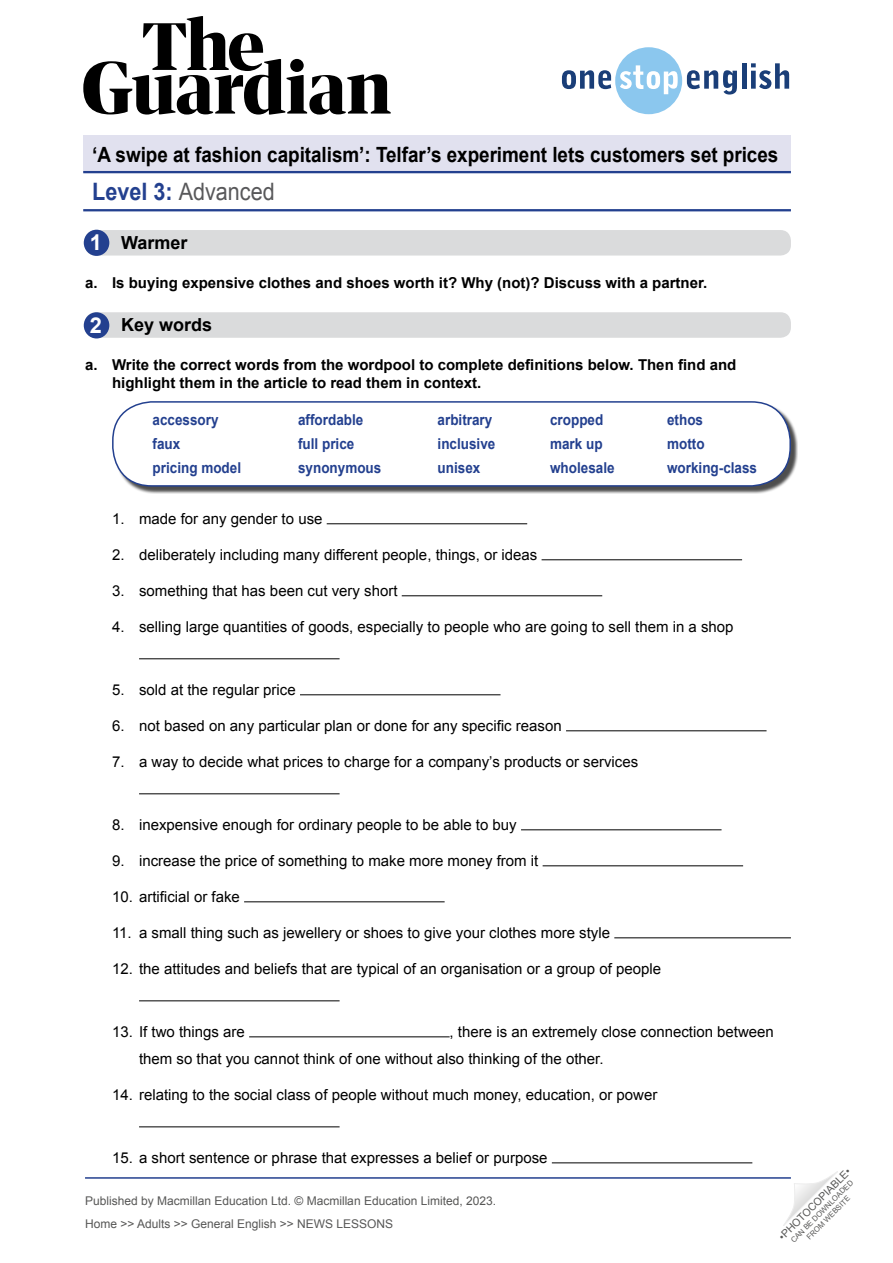
<style>
.page{position:relative;width:893px;height:1263px;background:#fff}
.page>*{position:absolute;margin:0;border:0;box-sizing:border-box;transform-origin:0 0}
.t1{font:24px "Arial";color:#58585a;scale:.9 1}
.WS__Exercise_title{font:700 21.9px "Arial";color:#fff}
.t2{font:700 21px "Arial";color:#000;scale:.9 1}
.WS__Exercise_title-2{font:700 18px "Arial";color:#000}
.t3{font:15px/27px "Arial";color:#000}
.t4{font:700 15px/18px "Arial";color:#000}
.TN__Body_text{font:700 15px "Arial";color:#23408f;scale:.9 1}
.t5{font:12px/23px "Arial";color:#575756}
.t6{font:10.5px "Arial";color:#575756}
.t7{font:7.5px/9px "Arial";color:#575756;text-align:center}
.s1{font-weight:700;color:#23408f}
</style>
<div class="page">
<svg style="left:783px;top:1171px;width:55px;height:55px"></svg>
<svg style="left:83px;top:16px;width:308px;height:99px"></svg>
<svg style="left:562px;top:47px;width:175px;height:67px"></svg>
<hr style="left:742px;top:63px;width:4px;height:26px;background:#1a3e78">
<svg style="left:751px;top:63px;width:38px;height:26px"></svg>
<hr style="left:85px;top:1177px;width:706px;height:2px;background:#23408f">
<div style="left:83px;top:136px;width:708px;height:37px;background:#e1e1ef"></div>
<hr style="left:83px;top:171px;width:708px;height:2px;background:#23408f">
<hr style="left:83px;top:209px;width:708px;height:2px;background:#23408f">
<div style="left:85px;top:230px;width:706px;height:26px;background:#dadbdc;border-radius:10px"></div>
<div style="left:84px;top:230px;width:25px;height:26px;background:#23408f;border-radius:50%"></div>
<div style="left:85px;top:312px;width:706px;height:26px;background:#dadbdc;border-radius:10px"></div>
<div style="left:84px;top:312px;width:25px;height:26px;background:#23408f;border-radius:50%"></div>
<div style="left:114px;top:403px;width:684px;height:91px;background:#000;opacity:.7"></div>
<div style="left:113px;top:402px;width:677px;height:84px;background:#fff;border-radius:39px"></div>
<div style="left:112px;top:401px;width:679px;height:86px;border:2px solid #23408f;border-radius:39px"></div>
<hr style="left:327px;top:523px;width:200px;height:1px;background:#000">
<hr style="left:542px;top:559px;width:200px;height:1px;background:#000">
<hr style="left:402px;top:595px;width:200px;height:1px;background:#000">
<hr style="left:139px;top:658px;width:201px;height:1px;background:#000">
<hr style="left:300px;top:694px;width:200px;height:1px;background:#000">
<hr style="left:566px;top:730px;width:200px;height:1px;background:#000">
<hr style="left:139px;top:793px;width:201px;height:1px;background:#000">
<hr style="left:521px;top:829px;width:200px;height:1px;background:#000">
<hr style="left:543px;top:865px;width:200px;height:1px;background:#000">
<hr style="left:244px;top:901px;width:201px;height:1px;background:#000">
<hr style="left:614px;top:937px;width:177px;height:1px;background:#000">
<hr style="left:139px;top:1000px;width:201px;height:1px;background:#000">
<hr style="left:249px;top:1036px;width:201px;height:1px;background:#000">
<hr style="left:139px;top:1126px;width:201px;height:1px;background:#000">
<hr style="left:552px;top:1162px;width:200px;height:1px;background:#000">
<h3 class="t2" style="left:92px;top:141px;width:764px">‘A swipe at fashion capitalism’: Telfar’s experiment lets customers set prices</h3>
<h1 class="t1" style="left:92px;top:176px;width:204px"><span class="s1">Level 3:</span> Advanced</h1>
<p class="WS__Exercise_title" style="left:90px;top:228px;width:14px">1</p>
<p class="WS__Exercise_title-2" style="left:121px;top:231px;width:68px">Warmer</p>
<p class="t4" style="left:85px;top:274px;width:624px">a. Is buying expensive clothes and shoes worth it? Why (not)? Discuss with a partner.</p>
<p class="WS__Exercise_title-2" style="left:121px;top:312px;width:93px">Key words</p>
<p class="t4" style="left:112px;top:356px;width:626px;text-indent:-27px">a. Write the correct words from the wordpool to complete definitions below. Then find and highlight them in the article to read them in context.</p>
<p class="TN__Body_text" style="left:153px;top:410px;width:75px">accessory</p>
<p class="TN__Body_text" style="left:298px;top:410px;width:74px">affordable</p>
<p class="TN__Body_text" style="left:438px;top:410px;width:62px">arbitrary</p>
<p class="TN__Body_text" style="left:550px;top:410px;width:61px">cropped</p>
<p class="TN__Body_text" style="left:667px;top:410px;width:42px">ethos</p>
<p class="TN__Body_text" style="left:153px;top:434px;width:32px">faux</p>
<p class="TN__Body_text" style="left:298px;top:434px;width:64px">full price</p>
<p class="TN__Body_text" style="left:438px;top:434px;width:66px">inclusive</p>
<p class="TN__Body_text" style="left:550px;top:434px;width:60px">mark up</p>
<p class="TN__Body_text" style="left:667px;top:434px;width:43px">motto</p>
<p class="TN__Body_text" style="left:153px;top:458px;width:100px">pricing model</p>
<p class="TN__Body_text" style="left:298px;top:458px;width:94px">synonymous</p>
<p class="TN__Body_text" style="left:438px;top:458px;width:49px">unisex</p>
<p class="TN__Body_text" style="left:550px;top:458px;width:73px">wholesale</p>
<p class="TN__Body_text" style="left:667px;top:458px;width:102px">working-class</p>
<p class="t3" style="left:112px;top:505px;width:212px">1. made for any gender to use</p>
<p class="t3" style="left:112px;top:541px;width:427px">2. deliberately including many different people, things, or ideas</p>
<p class="t3" style="left:112px;top:577px;width:287px">3. something that has been cut very short</p>
<p class="t3" style="left:112px;top:613px;width:623px">4. selling large quantities of goods, especially to people who are going to sell them in a shop</p>
<p class="WS__Exercise_title" style="left:90px;top:311px;width:14px">2</p>
<p class="t3" style="left:112px;top:676px;width:185px">5. sold at the regular price</p>
<p class="t3" style="left:112px;top:712px;width:451px">6. not based on any particular plan or done for any specific reason</p>
<p class="t3" style="left:112px;top:748px;width:528px">7. a way to decide what prices to charge for a company’s products or services</p>
<p class="t3" style="left:112px;top:811px;width:406px">8. inexpensive enough for ordinary people to be able to buy</p>
<p class="t3" style="left:112px;top:847px;width:428px">9. increase the price of something to make more money from it</p>
<p class="t3" style="left:112px;top:883px;width:129px">10. artificial or fake</p>
<p class="t3" style="left:112px;top:919px;width:499px">11. a small thing such as jewellery or shoes to give your clothes more style</p>
<p class="t3" style="left:112px;top:955px;width:550px">12. the attitudes and beliefs that are typical of an organisation or a group of people</p>
<p class="t3" style="left:112px;top:1018px;width:134px">13. If two things are</p>
<p class="t3" style="left:139px;top:1018px;width:636px;text-indent:311px">, there is an extremely close connection between them so that you cannot think of one without also thinking of the other.</p>
<p class="t3" style="left:112px;top:1081px;width:547px">14. relating to the social class of people without much money, education, or power</p>
<p class="t3" style="left:112px;top:1144px;width:437px">15. a short sentence or phrase that expresses a belief or purpose</p>
<p class="t5" style="left:85px;top:1189px;width:413px">Published by Macmillan Education Ltd. © Macmillan Education Limited, 2023.<br>Home &gt;&gt; Adults &gt;&gt; General English &gt;&gt; NEWS LESSONS</p>
<p class="t6" style="left:776px;top:1233px;width:99px;rotate:-45deg">•PHOTOCOPIABLE•</p>
<p class="t7" style="left:789px;top:1238px;width:86px;rotate:-45deg">CAN BE DOWNLOADED<br>FROM WEBSITE</p>
</div>
